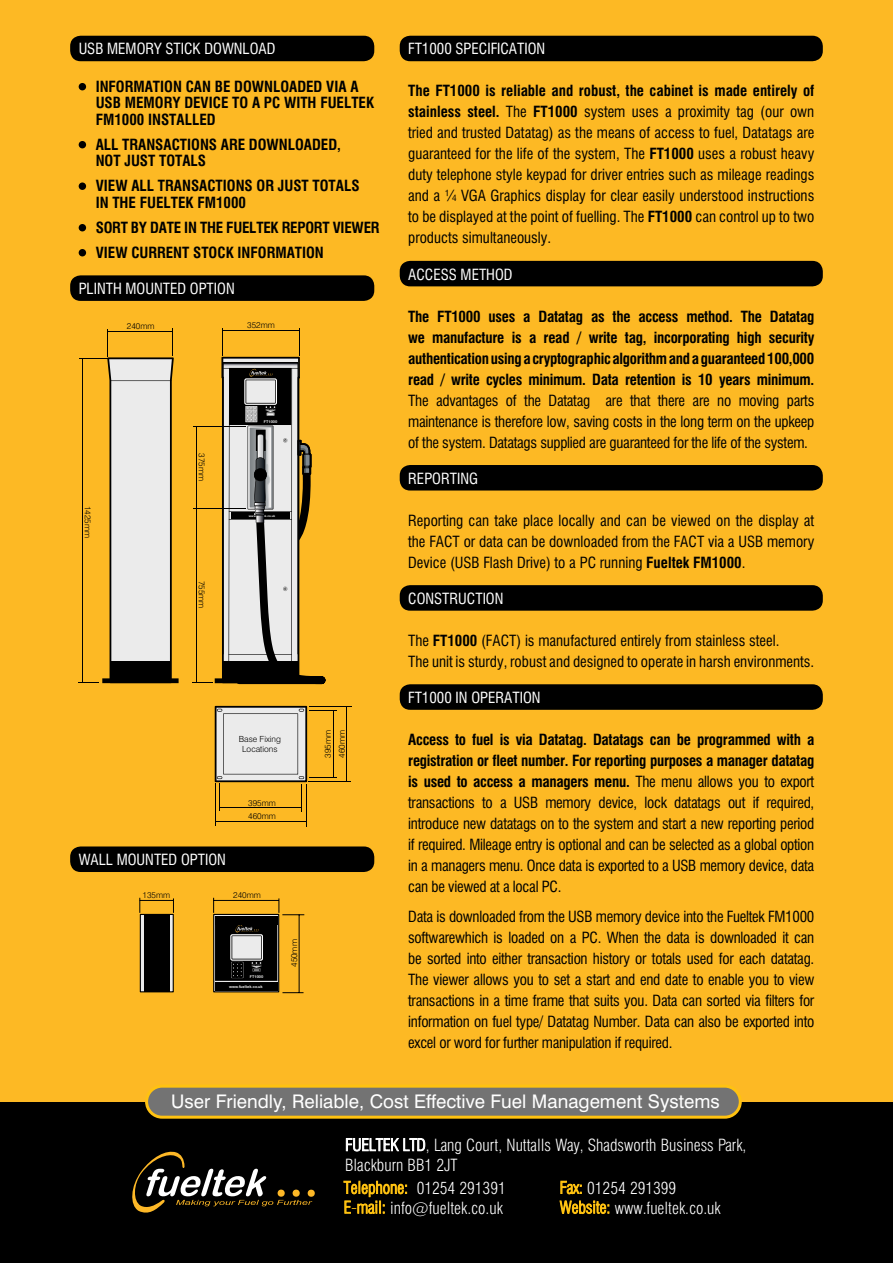
<style>
.page{position:relative;width:893px;height:1263px;background:#fdb924}
.page>*{position:absolute;margin:0;border:0;box-sizing:border-box;transform-origin:0 0}
.t1{font:18.75px "Swiss 721 BT";color:#fff}
.t2{font:300 condensed 16.5px/19.8px "Swiss 721 BT";color:#fff}
.t3{font:condensed 15px/21px "Swiss 721 BT";color:#000;text-align:justify}
.t4{font:700 condensed 15px/16.5px "Swiss 721 BT";color:#000}
.t5{font:condensed 15px "Swiss 721 BT";color:#fff}
.t6{font:300 8.4px/13.6px "Swiss 721 BT";color:#000}
.t7{font:3.75px "Arial Rounded MT Bold";color:#fff}
.t8{font:3px "Arial Rounded MT Bold";color:#fff}
.s1{font-weight:700}
.s2{color:#ffc211}
</style>
<div class="page">
<hr style="left:307px;top:784px;width:1px;height:43px;background:#000">
<hr style="left:215px;top:783px;width:1px;height:43px;background:#000">
<hr style="left:215px;top:821px;width:92px;height:1px;background:#000">
<hr style="left:310px;top:706px;width:42px;height:1px;background:#000">
<svg style="left:215px;top:706px;width:122px;height:106px"></svg>
<hr style="left:309px;top:781px;width:42px;height:1px;background:#000">
<hr style="left:333px;top:711px;width:1px;height:66px;background:#000">
<hr style="left:347px;top:706px;width:1px;height:75px;background:#000">
<svg style="left:193px;top:328px;width:132px;height:356px"></svg>
<hr style="left:193px;top:508px;width:53px;height:1px;background:#000">
<hr style="left:193px;top:426px;width:53px;height:1px;background:#000">
<hr style="left:196px;top:426px;width:1px;height:256px;background:#000">
<svg style="left:79px;top:328px;width:100px;height:355px"></svg>
<hr style="left:79px;top:359px;width:53px;height:1px;background:#000">
<hr style="left:83px;top:359px;width:1px;height:323px;background:#000">
<div style="left:213px;top:914px;width:66px;height:78px;border:1px solid #000"></div>
<svg style="left:215px;top:924px;width:62px;height:57px"></svg>
<svg style="left:142px;top:916px;width:30px;height:74px"></svg>
<div style="left:140px;top:914px;width:34px;height:78px;border:1px solid #000"></div>
<div style="left:145px;top:914px;width:25px;height:78px;background:#000"></div>
<svg style="left:173px;top:898px;width:1px;height:15px"></svg>
<svg style="left:140px;top:898px;width:1px;height:15px"></svg>
<hr style="left:140px;top:900px;width:33px;height:1px;background:#000">
<svg style="left:213px;top:898px;width:1px;height:15px"></svg>
<hr style="left:213px;top:900px;width:66px;height:1px;background:#000">
<svg style="left:279px;top:898px;width:25px;height:17px"></svg>
<svg style="left:282px;top:992px;width:21px;height:1px"></svg>
<hr style="left:299px;top:915px;width:1px;height:77px;background:#000">
<div style="left:215px;top:982px;width:62px;height:8px;background:#000"></div>
<div style="left:215px;top:916px;width:62px;height:8px;background:#000"></div>
<div style="left:400px;top:36px;width:423px;height:25px;background:#000;border-radius:10px"></div>
<div style="left:400px;top:261px;width:423px;height:25px;background:#000;border-radius:10px"></div>
<div style="left:400px;top:465px;width:423px;height:25px;background:#000;border-radius:10px"></div>
<div style="left:400px;top:585px;width:423px;height:26px;background:#000;border-radius:10px"></div>
<div style="left:400px;top:684px;width:423px;height:26px;background:#000;border-radius:10px"></div>
<div style="left:70px;top:36px;width:304px;height:25px;background:#000;border-radius:10px"></div>
<div style="left:79px;top:83px;width:7px;height:7px;background:#000;border-radius:50%"></div>
<div style="left:79px;top:141px;width:7px;height:7px;background:#000;border-radius:50%"></div>
<div style="left:79px;top:182px;width:7px;height:8px;background:#000;border-radius:50%"></div>
<div style="left:79px;top:224px;width:7px;height:7px;background:#000;border-radius:50%"></div>
<div style="left:79px;top:249px;width:7px;height:7px;background:#000;border-radius:50%"></div>
<div style="left:70px;top:275px;width:304px;height:26px;background:#000;border-radius:10px"></div>
<div style="left:70px;top:846px;width:304px;height:26px;background:#000;border-radius:10px"></div>
<div style="left:0;top:1102px;width:893px;height:161px;background:#000"></div>
<svg style="left:132px;top:1151px;width:183px;height:62px"></svg>
<svg style="left:145px;top:1085px;width:597px;height:34px"></svg>
<svg style="left:346px;top:1138px;width:79px;height:13px"></svg>
<svg style="left:560px;top:1181px;width:22px;height:13px"></svg>
<svg style="left:343px;top:1181px;width:64px;height:33px"></svg>
<svg style="left:559px;top:1200px;width:50px;height:14px"></svg>
<p class="t5" style="left:79px;top:40px;width:198px">USB MEMORY STICK DOWNLOAD</p>
<p class="t4" style="left:96px;top:78px;width:280px">INFORMATION CAN BE DOWNLOADED VIA A<br>USB MEMORY DEVICE TO A PC WITH FUELTEK<br>FM1000 INSTALLED</p>
<p class="t4" style="left:96px;top:136px;width:247px">ALL TRANSACTIONS ARE DOWNLOADED,<br>NOT JUST TOTALS</p>
<p class="t4" style="left:96px;top:178px;width:265px">VIEW ALL TRANSACTIONS OR JUST TOTALS<br>IN THE FUELTEK FM1000</p>
<p class="t4" style="left:96px;top:215px;width:285px;line-height:25px">SORT BY DATE IN THE FUELTEK REPORT VIEWER<br>VIEW CURRENT STOCK INFORMATION</p>
<p class="t5" style="left:79px;top:280px;width:158px">PLINTH MOUNTED OPTION</p>
<p class="t6" style="left:127px;top:319px;width:29px">240mm</p>
<p class="t6" style="left:247px;top:318px;width:29px">352mm</p>
<p class="t6" style="left:95px;top:506px;width:34px;rotate:90deg">1425mm</p>
<p class="t6" style="left:209px;top:453px;width:29px;rotate:90deg">375mm</p>
<p class="t6" style="left:209px;top:581px;width:29px;rotate:90deg">755mm</p>
<p class="t7" style="left:264px;top:419px;width:15px">FT1000</p>
<p class="t8" style="left:249px;top:514px;width:28px">www.fueltek.co.uk</p>
<p class="t6" style="left:239px;top:734px;width:44px;line-height:10.1px;text-align:center">Base Fixing<br>Locations</p>
<p class="t5" style="left:79px;top:851px;width:149px">WALL MOUNTED OPTION</p>
<p class="t6" style="left:248px;top:796px;width:29px">395mm<br>460mm</p>
<p class="t6" style="left:143px;top:888px;width:29px">135mm</p>
<p class="t6" style="left:233px;top:888px;width:29px">240mm</p>
<p class="t7" style="left:250px;top:975px;width:15px">FT1000</p>
<p class="t7" style="left:229px;top:984px;width:35px">www.fueltek.co.uk</p>
<p class="t6" style="left:287px;top:967px;width:29px;rotate:-90deg">450mm</p>
<p class="t6" style="left:321px;top:758px;width:29px;rotate:-90deg">395mm<br>460mm</p>
<p class="t5" style="left:408px;top:40px;width:139px">FT1000 SPECIFICATION</p>
<p class="t3" style="left:408px;top:80px;width:408px"><span class="s1">The FT1000 is reliable and robust, the cabinet is made entirely of stainless steel.</span> The <span class="s1">FT1000</span> system uses a proximity tag (our own tried and trusted Datatag) as the means of access to fuel, Datatags are guaranteed for the life of the system, The <span class="s1">FT1000</span> uses a robust heavy duty telephone style keypad for driver entries such as mileage readings and a ¼ VGA Graphics display for clear easily understood instructions to be displayed at the point of fuelling. The <span class="s1">FT1000</span> can control up to two products simultaneously.</p>
<p class="t5" style="left:408px;top:265px;width:106px">ACCESS METHOD</p>
<p class="t4" style="left:408px;top:306px;width:408px;line-height:21px;text-align:justify">The FT1000 uses a Datatag as the access method. The Datatag we manufacture is a read / write tag, incorporating high security authentication using a cryptographic algorithm and a guaranteed 100,000 read / write cycles minimum. Data retention is 10 years minimum.</p>
<p class="t3" style="left:408px;top:390px;width:408px">The advantages of the Datatag are that there are no moving parts maintenance is therefore low, saving costs in the long term on the upkeep of the system. Datatags supplied are guaranteed for the life of the system.</p>
<p class="t5" style="left:408px;top:469px;width:71px">REPORTING</p>
<p class="t3" style="left:408px;top:510px;width:408px">Reporting can take place locally and can be viewed on the display at the FACT or data can be downloaded from the FACT via a USB memory Device (USB Flash Drive) to a PC running <span class="s1">Fueltek FM1000</span>.</p>
<p class="t5" style="left:408px;top:589px;width:97px">CONSTRUCTION</p>
<p class="t3" style="left:408px;top:630px;width:408px">The <span class="s1">FT1000</span> (FACT) is manufactured entirely from stainless steel.<br>The unit is sturdy, robust and designed to operate in harsh environments.</p>
<p class="t5" style="left:408px;top:688px;width:134px">FT1000 IN OPERATION</p>
<p class="t3" style="left:408px;top:729px;width:408px"><span class="s1">Access to fuel is via Datatag. Datatags can be programmed with a registration or fleet number. For reporting purposes a manager datatag is used to access a managers menu.</span> The menu allows you to export transactions to a USB memory device, lock datatags out if required, introduce new datatags on to the system and start a new reporting period if required. Mileage entry is optional and can be selected as a global option in a managers menu. Once data is exported to a USB memory device, data can be viewed at a local PC.</p>
<p class="t3" style="left:408px;top:905px;width:408px">Data is downloaded from the USB memory device into the Fueltek FM1000 softwarewhich is loaded on a PC. When the data is downloaded it can be sorted into either transaction history or totals used for each datatag.<br>The viewer allows you to set a start and end date to enable you to view transactions in a time frame that suits you. Data can sorted via filters for information on fuel type/ Datatag Number. Data can also be exported into excel or word for further manipulation if required.</p>
<p class="t1" style="left:171px;top:1090px;width:550px">User Friendly, Reliable, Cost Effective Fuel Management Systems</p>
<p class="t2" style="left:345px;top:1135px;width:403px">FUELTEK LTD, Lang Court, Nuttalls Way, Shadsworth Business Park,<br>Blackburn BB1 2JT</p>
<p class="t2" style="left:344px;top:1178px;width:164px"><span class="s2">Telephone:</span> 01254 291391</p>
<p class="t2" style="left:560px;top:1178px;width:118px"><span class="s2">Fax:</span> 01254 291399</p>
<p class="t2" style="left:344px;top:1198px;width:161px"><span class="s2">E-mail:</span> info@fueltek.co.uk</p>
<p class="t2" style="left:560px;top:1198px;width:163px"><span class="s2">Website:</span> www.fueltek.co.uk</p>
</div>
